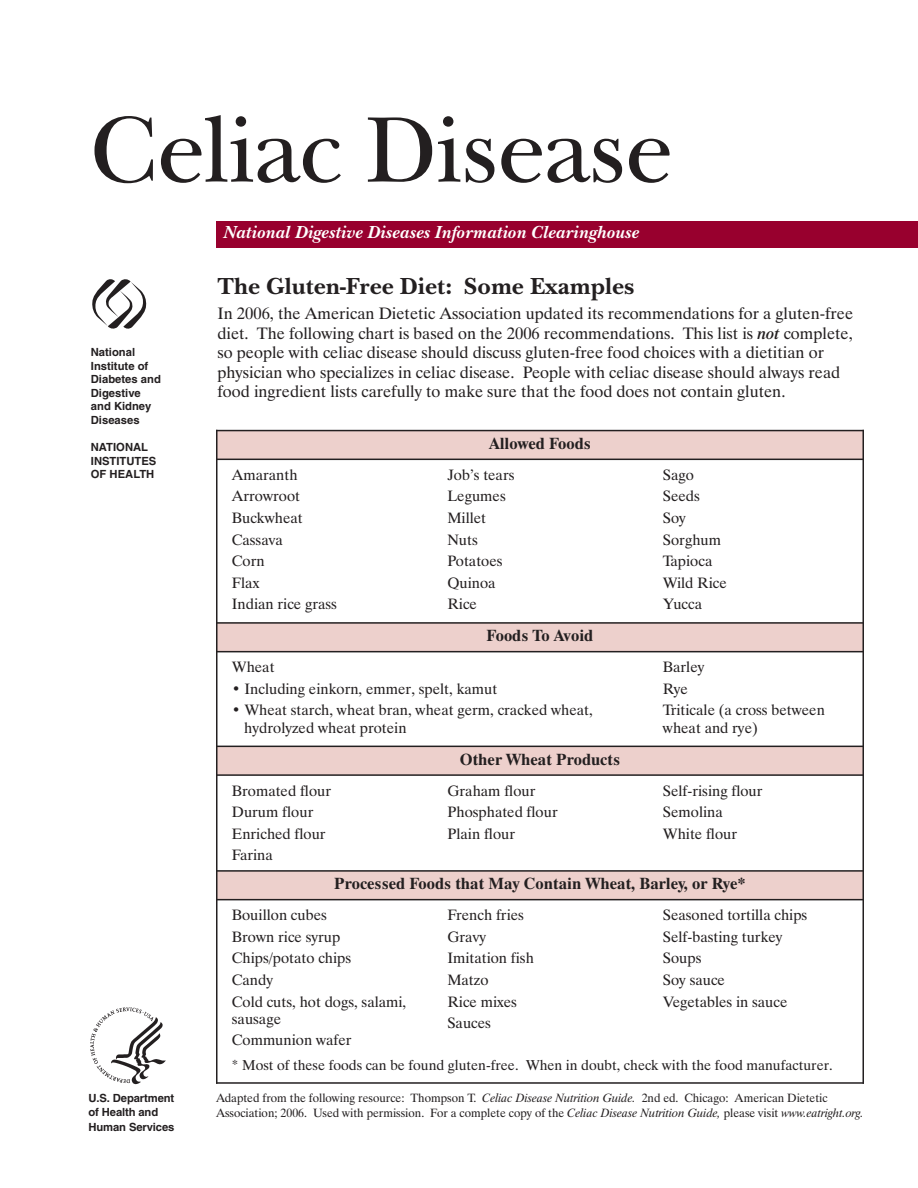
<style>
.page{position:relative;width:918px;height:1188px;background:#fff}
.page>*{position:absolute;margin:0;border:0;box-sizing:border-box;transform-origin:0 0}
.t1{font:96px "New Baskerville ITC";letter-spacing:-.01em;color:#231f20}
.t2{font:700 24px "New Baskerville ITC";color:#231f20}
.t3{font:italic 700 18px "New Baskerville ITC";color:#fff}
.t4{font:16.5px/19.5px "Dutch 801 BT";color:#231f20}
.t5{font:700 16.5px "Dutch 801 BT";color:#231f20}
.t6{font:15px/21.6px "Dutch 801 BT";color:#231f20}
.t7{font:14.25px "Dutch 801 BT";color:#231f20}
.t8{font:12px/15px "Dutch 801 BT";color:#231f20}
.t9{font:700 11.25px/13.5px "Helvetica";color:#231f20}
.s1{font-weight:600;font-style:italic}
.s2{font-style:italic}
</style>
<div class="page">
<div style="left:216px;top:430px;width:647px;height:29px;background:#edd0cc"></div>
<div style="left:216px;top:623px;width:647px;height:29px;background:#edd0cc"></div>
<div style="left:216px;top:746px;width:647px;height:29px;background:#edd0cc"></div>
<div style="left:216px;top:871px;width:647px;height:29px;background:#edd0cc"></div>
<hr style="left:216px;top:430px;width:2px;height:654px;background:#231f20">
<hr style="left:862px;top:430px;width:2px;height:654px;background:#231f20">
<hr style="left:216px;top:430px;width:648px;height:1px;background:#231f20">
<hr style="left:216px;top:459px;width:648px;height:1px;background:#231f20">
<hr style="left:216px;top:622px;width:648px;height:2px;background:#231f20">
<hr style="left:216px;top:651px;width:648px;height:1px;background:#231f20">
<hr style="left:216px;top:746px;width:648px;height:1px;background:#231f20">
<hr style="left:216px;top:774px;width:648px;height:2px;background:#231f20">
<hr style="left:216px;top:870px;width:648px;height:2px;background:#231f20">
<hr style="left:216px;top:899px;width:648px;height:1px;background:#231f20">
<hr style="left:216px;top:1082px;width:648px;height:2px;background:#231f20">
<div style="left:216px;top:221px;width:702px;height:27px;background:#98002e"></div>
<svg style="left:92px;top:279px;width:54px;height:50px"></svg>
<img style="left:90px;top:1008px;width:76px;height:76px">
<h1 class="t1" style="left:90px;top:112px;width:584px">Celiac Disease</h1>
<p class="t9" style="left:91px;top:346px;width:72px">National<br>Institute of<br>Diabetes and<br>Digestive and Kidney<br>Diseases</p>
<p class="t9" style="left:91px;top:441px;width:67px">NATIONAL<br>INSTITUTES<br>OF HEALTH</p>
<p class="t9" style="left:89px;top:1092px;width:87px;line-height:14.4px">U.S. Department of Health and<br>Human Services</p>
<p class="t3" style="left:224px;top:225px;width:418px">National Digestive Diseases Information Clearinghouse</p>
<h2 class="t2" style="left:218px;top:277px;width:419px">The Gluten-Free Diet: Some Examples</h2>
<p class="t4" style="left:217px;top:305px;width:637px">In 2006, the American Dietetic Association updated its recommendations for a gluten-free diet. The following chart is based on the 2006 recommendations. This list is <span class="s1">not</span> complete, so people with celiac disease should discuss gluten-free food choices with a dietitian or physician who specializes in celiac disease. People with celiac disease should always read food ingredient lists carefully to make sure that the food does not contain gluten.</p>
<p class="t5" style="left:489px;top:437px;width:103px">Allowed Foods</p>
<p class="t6" style="left:232px;top:466px;width:107px">Amaranth<br>Arrowroot<br>Buckwheat<br>Cassava<br>Corn<br>Flax<br>Indian rice grass</p>
<p class="t6" style="left:447px;top:466px;width:69px">Job’s tears<br>Legumes<br>Millet<br>Nuts<br>Potatoes<br>Quinoa<br>Rice</p>
<p class="t6" style="left:663px;top:466px;width:65px">Sago<br>Seeds<br>Soy<br>Sorghum<br>Tapioca<br>Wild Rice<br>Yucca</p>
<p class="t5" style="left:487px;top:629px;width:108px">Foods To Avoid</p>
<p class="t6" style="left:232px;top:658px;width:44px">Wheat</p>
<p class="t6" style="left:232px;top:679px;width:267px">• Including einkorn, emmer, spelt, kamut</p>
<p class="t6" style="left:244px;top:703px;width:350px;line-height:17.2px;text-indent:-12px">• Wheat starch, wheat bran, wheat germ, cracked wheat, hydrolyzed wheat protein</p>
<p class="t6" style="left:663px;top:658px;width:164px">Barley<br>Rye<br>Triticale (a cross between</p>
<p class="t6" style="left:663px;top:718px;width:96px">wheat and rye)</p>
<p class="t5" style="left:460px;top:753px;width:162px">Other Wheat Products</p>
<p class="t6" style="left:232px;top:781px;width:101px">Bromated flour<br>Durum flour<br>Enriched flour<br>Farina</p>
<p class="t6" style="left:447px;top:781px;width:112px">Graham flour<br>Phosphated flour<br>Plain flour</p>
<p class="t6" style="left:663px;top:781px;width:101px">Self-rising flour<br>Semolina<br>White flour</p>
<p class="t5" style="left:334px;top:877px;width:413px">Processed Foods that May Contain Wheat, Barley, or Rye*</p>
<p class="t6" style="left:232px;top:906px;width:176px">Bouillon cubes<br>Brown rice syrup<br>Chips/potato chips<br>Candy<br>Cold cuts, hot dogs, salami,</p>
<p class="t6" style="left:232px;top:1009px;width:121px">sausage<br>Communion wafer</p>
<p class="t6" style="left:447px;top:906px;width:88px">French fries<br>Gravy<br>Imitation fish<br>Matzo<br>Rice mixes<br>Sauces</p>
<p class="t6" style="left:663px;top:906px;width:146px">Seasoned tortilla chips<br>Self-basting turkey<br>Soups<br>Soy sauce<br>Vegetables in sauce</p>
<p class="t7" style="left:232px;top:1060px;width:603px">* Most of these foods can be found gluten-free. When in doubt, check with the food manufacturer.</p>
<p class="t8" style="left:216px;top:1092px;width:649px">Adapted from the following resource: Thompson T. <span class="s2">Celiac Disease Nutrition Guide.</span> 2nd ed. Chicago: American Dietetic<br>Association; 2006. Used with permission. For a complete copy of the <span class="s2">Celiac Disease Nutrition Guide,</span> please visit <span class="s2">www.eatright.org.</span></p>
</div>
